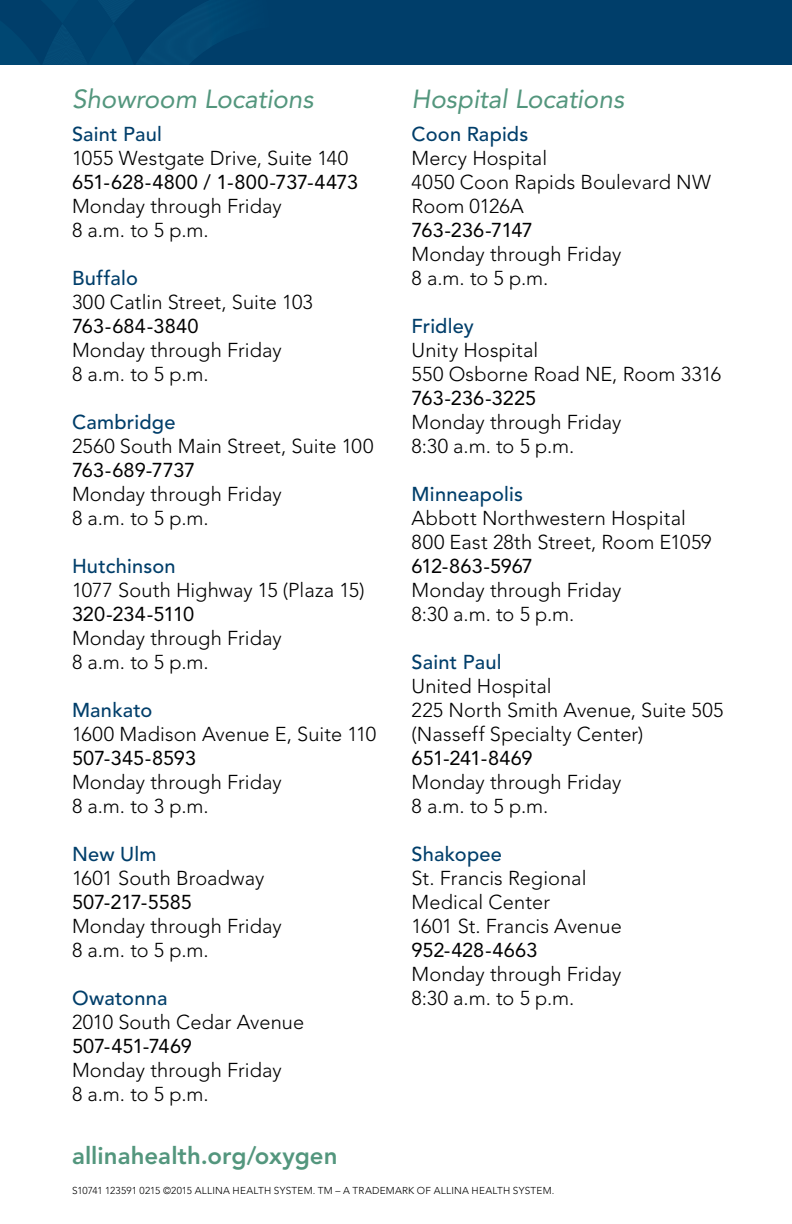
<style>
.page{position:relative;width:792px;height:1224px;background:#fff}
.page>*{position:absolute;margin:0;border:0;box-sizing:border-box;transform-origin:0 0}
.t1{font:italic 26px "Avenir LT Std";letter-spacing:-.005em;color:#53967d}
.Web_address{font:800 24px "Avenir LT Std";color:#53967d}
.t2{font:300 20px/24px "Avenir LT Std";letter-spacing:.005em;color:#000}
.city_name{font:500 20px "Avenir LT Std";letter-spacing:.01em;color:#003e6a}
.t3{font:20px "Avenir LT Std";letter-spacing:-.005em;color:#000}
.t4{font:20px "Avenir LT Std";letter-spacing:-.035em;color:#000}
.t5{font:20px "Avenir LT Std";letter-spacing:-.025em;color:#000}
.t6{font:300 10px "Avenir LT Std";letter-spacing:.025em;color:#000}
.s1{font-weight:400}
</style>
<div class="page">
<div style="left:0;top:0;width:792px;height:65px;background:#003e6a"></div>
<svg style="left:43px;top:0;width:184px;height:65px"></svg>
<p class="t1" style="left:72px;top:84px;width:243px">Showroom Locations</p>
<p class="city_name" style="left:72px;top:123px;width:91px">Saint Paul</p>
<p class="t2" style="left:72px;top:146px;width:278px">1055 Westgate Drive, Suite 140</p>
<p class="t2" style="left:72px;top:170px;width:288px"><span class="s1">651-628-4800 / 1-800-737-4473<br></span>Monday through Friday<br>8 a.m. to 5 p.m.</p>
<p class="city_name" style="left:72px;top:267px;width:67px">Buffalo</p>
<p class="t2" style="left:72px;top:290px;width:243px">300 Catlin Street, Suite 103</p>
<p class="t3" style="left:72px;top:314px;width:128px">763-684-3840</p>
<p class="t2" style="left:72px;top:338px;width:211px">Monday through Friday</p>
<p class="t2" style="left:72px;top:362px;width:138px">8 a.m. to 5 p.m.</p>
<p class="city_name" style="left:72px;top:411px;width:105px">Cambridge</p>
<p class="t2" style="left:72px;top:434px;width:303px">2560 South Main Street, Suite 100</p>
<p class="t3" style="left:72px;top:458px;width:125px">763-689-7737</p>
<p class="t2" style="left:72px;top:482px;width:211px">Monday through Friday</p>
<p class="t2" style="left:72px;top:506px;width:138px">8 a.m. to 5 p.m.</p>
<p class="city_name" style="left:72px;top:555px;width:105px">Hutchinson</p>
<p class="t2" style="left:72px;top:578px;width:294px">1077 South Highway 15 (Plaza 15)</p>
<p class="t3" style="left:72px;top:602px;width:124px">320-234-5110</p>
<p class="t2" style="left:72px;top:626px;width:211px">Monday through Friday</p>
<p class="t2" style="left:72px;top:650px;width:138px">8 a.m. to 5 p.m.</p>
<p class="city_name" style="left:72px;top:699px;width:82px">Mankato</p>
<p class="t2" style="left:72px;top:722px;width:306px">1600 Madison Avenue E, Suite 110</p>
<p class="t3" style="left:72px;top:746px;width:126px">507-345-8593</p>
<p class="t2" style="left:72px;top:770px;width:211px">Monday through Friday</p>
<p class="t2" style="left:72px;top:794px;width:138px">8 a.m. to 3 p.m.</p>
<p class="city_name" style="left:72px;top:843px;width:86px">New Ulm</p>
<p class="t2" style="left:72px;top:866px;width:194px">1601 South Broadway</p>
<p class="t3" style="left:72px;top:890px;width:122px">507-217-5585</p>
<p class="t2" style="left:72px;top:914px;width:211px">Monday through Friday</p>
<p class="t2" style="left:72px;top:938px;width:138px">8 a.m. to 5 p.m.</p>
<p class="city_name" style="left:72px;top:987px;width:97px">Owatonna</p>
<p class="t2" style="left:72px;top:1010px;width:234px">2010 South Cedar Avenue</p>
<p class="t3" style="left:72px;top:1034px;width:121px">507-451-7469</p>
<p class="t2" style="left:72px;top:1058px;width:211px">Monday through Friday</p>
<p class="t2" style="left:72px;top:1082px;width:138px">8 a.m. to 5 p.m.</p>
<p class="t1" style="left:412px;top:84px;width:214px">Hospital Locations</p>
<p class="city_name" style="left:412px;top:123px;width:118px">Coon Rapids</p>
<p class="t2" style="left:412px;top:146px;width:301px">Mercy Hospital<br>4050 Coon Rapids Boulevard NW<br>Room 0126A</p>
<p class="t4" style="left:412px;top:218px;width:123px">763-236-7147</p>
<p class="t2" style="left:412px;top:242px;width:211px">Monday through Friday</p>
<p class="t2" style="left:412px;top:266px;width:138px">8 a.m. to 5 p.m.</p>
<p class="city_name" style="left:412px;top:315px;width:64px">Fridley</p>
<p class="t2" style="left:412px;top:338px;width:311px">Unity Hospital<br>550 Osborne Road NE, Room 3316</p>
<p class="t3" style="left:412px;top:386px;width:126px">763-236-3225</p>
<p class="t2" style="left:412px;top:410px;width:211px">Monday through Friday</p>
<p class="t2" style="left:412px;top:434px;width:164px">8:30 a.m. to 5 p.m.</p>
<p class="city_name" style="left:412px;top:483px;width:113px">Minneapolis</p>
<p class="t2" style="left:412px;top:506px;width:302px">Abbott Northwestern Hospital<br>800 East 28th Street, Room E1059</p>
<p class="t3" style="left:412px;top:554px;width:123px">612-863-5967</p>
<p class="t2" style="left:412px;top:578px;width:211px">Monday through Friday</p>
<p class="t2" style="left:412px;top:602px;width:164px">8:30 a.m. to 5 p.m.</p>
<p class="city_name" style="left:412px;top:651px;width:91px">Saint Paul</p>
<p class="t2" style="left:412px;top:674px;width:313px">United Hospital<br>225 North Smith Avenue, Suite 505 (Nasseff Specialty Center)</p>
<p class="t5" style="left:412px;top:746px;width:122px">651-241-8469</p>
<p class="t2" style="left:412px;top:770px;width:211px">Monday through Friday</p>
<p class="t2" style="left:412px;top:794px;width:138px">8 a.m. to 5 p.m.</p>
<p class="city_name" style="left:412px;top:843px;width:92px">Shakopee</p>
<p class="t2" style="left:412px;top:866px;width:212px">St. Francis Regional<br>Medical Center<br>1601 St. Francis Avenue<br><span class="s1">952-428-4663</span></p>
<p class="t2" style="left:412px;top:962px;width:211px">Monday through Friday</p>
<p class="t2" style="left:412px;top:986px;width:164px">8:30 a.m. to 5 p.m.</p>
<p class="Web_address" style="left:72px;top:1141px;width:267px">allinahealth.org/oxygen</p>
<p class="t6" style="left:72px;top:1184px;width:484px">S10741 123591 0215 ©2015 ALLINA HEALTH SYSTEM. TM – A TRADEMARK OF ALLINA HEALTH SYSTEM.</p>
</div>
